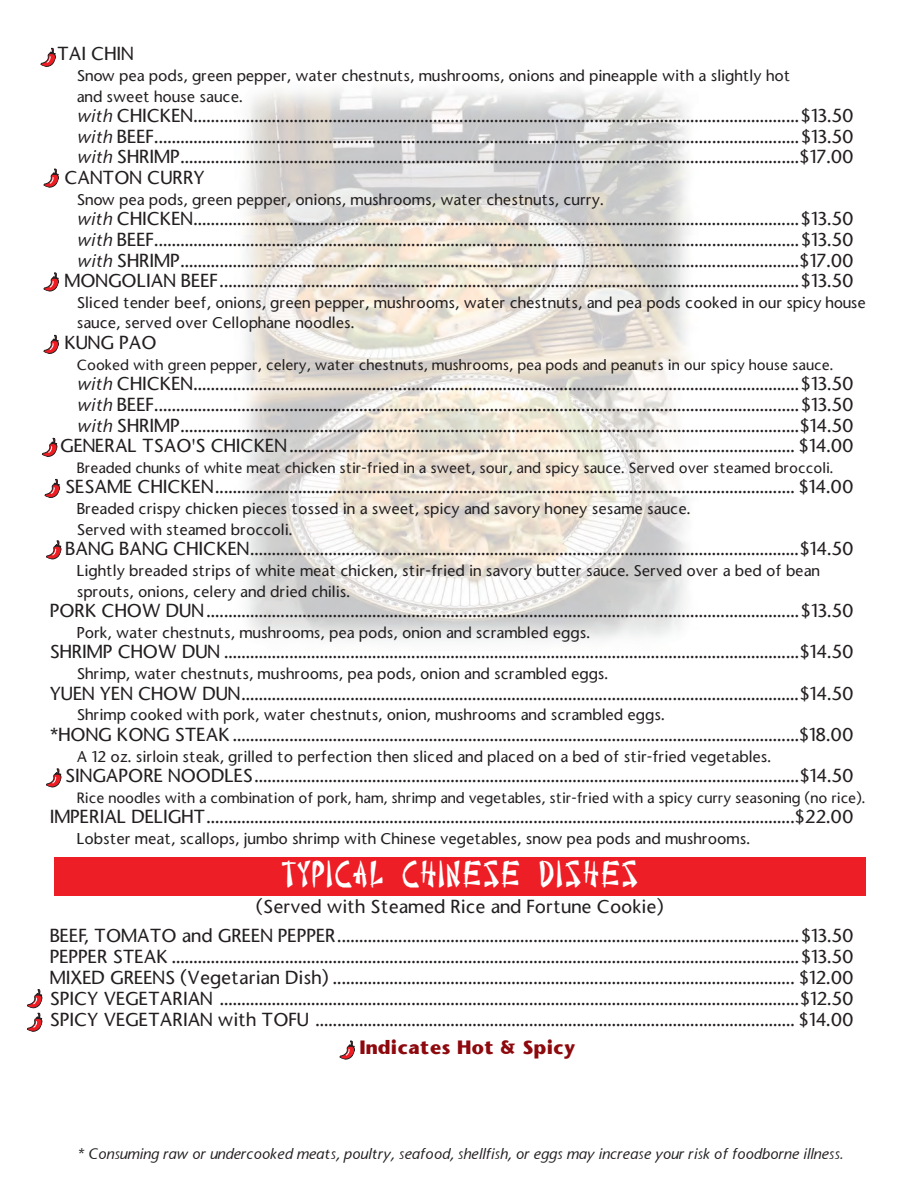
<style>
.page{position:relative;width:918px;height:1188px;background:#fff}
.page>*{position:absolute;margin:0;border:0;box-sizing:border-box;transform-origin:0 0}
.t1{font:27px "Chinese Takeaway";letter-spacing:.1em;color:#fff}
.t2{font:500 18px/20.7px "Stone Sans";color:#231f20;text-align:right}
.t3{font:700 18px "Stone Sans";color:#8d090d}
.t4{font:500 15px/20.7px "Stone Sans";color:#231f20}
.t5{font:italic 500 15px "Stone Sans";color:#231f20}
.t6{font:500 14.25px "Stone Sans";color:#231f20}
.s1{font-style:italic}
</style>
<div class="page">
<img style="left:245px;top:89px;width:444px;height:552px">
<div style="left:54px;top:857px;width:811px;height:38px;background:#ed1e26"></div>
<svg style="left:42px;top:437px;width:16px;height:20px"></svg>
<svg style="left:43px;top:334px;width:16px;height:20px"></svg>
<svg style="left:43px;top:272px;width:16px;height:20px"></svg>
<svg style="left:43px;top:168px;width:16px;height:20px"></svg>
<svg style="left:40px;top:47px;width:16px;height:20px"></svg>
<svg style="left:339px;top:1040px;width:16px;height:20px"></svg>
<svg style="left:44px;top:478px;width:16px;height:20px"></svg>
<svg style="left:46px;top:768px;width:16px;height:20px"></svg>
<svg style="left:46px;top:540px;width:16px;height:20px"></svg>
<svg style="left:27px;top:989px;width:16px;height:43px"></svg>
<p class="t2" style="left:57px;top:44px;width:78px">TAI CHIN</p>
<p class="t4" style="left:77px;top:65px;width:715px">Snow pea pods, green pepper, water chestnuts, mushrooms, onions and pineapple with a slightly hot and sweet house sauce.</p>
<p class="t2" style="left:77px;top:105px;width:779px"><span class="s1">with</span> CHICKEN...........................................................................................................................................$13.50</p>
<p class="t2" style="left:77px;top:126px;width:779px"><span class="s1">with</span> BEEF....................................................................................................................................................$13.50</p>
<p class="t2" style="left:77px;top:147px;width:779px"><span class="s1">with</span> SHRIMP..............................................................................................................................................$17.00</p>
<p class="t2" style="left:64px;top:167px;width:142px">CANTON CURRY</p>
<p class="t4" style="left:77px;top:189px;width:529px">Snow pea pods, green pepper, onions, mushrooms, water chestnuts, curry.</p>
<p class="t2" style="left:64px;top:209px;width:791px"><span class="s1">with</span> CHICKEN...........................................................................................................................................$13.50 <span class="s1">with</span> BEEF....................................................................................................................................................$13.50 <span class="s1">with</span> SHRIMP..............................................................................................................................................$17.00<br>MONGOLIAN BEEF.....................................................................................................................................$13.50</p>
<p class="t4" style="left:77px;top:292px;width:791px">Sliced tender beef, onions, green pepper, mushrooms, water chestnuts, and pea pods cooked in our spicy house sauce, served over Cellophane noodles.</p>
<p class="t2" style="left:64px;top:332px;width:94px">KUNG PAO</p>
<p class="t6" style="left:77px;top:355px;width:758px">Cooked with green pepper, celery, water chestnuts, mushrooms, pea pods and peanuts in our spicy house sauce.</p>
<p class="t2" style="left:60px;top:374px;width:795px"><span class="s1">with</span> CHICKEN...........................................................................................................................................$13.50 <span class="s1">with</span> BEEF....................................................................................................................................................$13.50 <span class="s1">with</span> SHRIMP..............................................................................................................................................$14.50<br>GENERAL TSAO'S CHICKEN.................................................................................................................... $14.00</p>
<p class="t6" style="left:77px;top:459px;width:758px">Breaded chunks of white meat chicken stir-fried in a sweet, sour, and spicy sauce. Served over steamed broccoli.</p>
<p class="t2" style="left:65px;top:477px;width:790px">SESAME CHICKEN..................................................................................................................................... $14.00</p>
<p class="t4" style="left:77px;top:498px;width:615px">Breaded crispy chicken pieces tossed in a sweet, spicy and savory honey sesame sauce.<br>Served with steamed broccoli.</p>
<p class="t2" style="left:65px;top:539px;width:790px">BANG BANG CHICKEN..............................................................................................................................$14.50</p>
<p class="t4" style="left:77px;top:560px;width:745px">Lightly breaded strips of white meat chicken, stir-fried in savory butter sauce. Served over a bed of bean sprouts, onions, celery and dried chilis.</p>
<p class="t2" style="left:50px;top:600px;width:806px">PORK CHOW DUN........................................................................................................................................$13.50</p>
<p class="t4" style="left:77px;top:622px;width:515px">Pork, water chestnuts, mushrooms, pea pods, onion and scrambled eggs.</p>
<p class="t2" style="left:50px;top:642px;width:806px">SHRIMP CHOW DUN ....................................................................................................................................$14.50</p>
<p class="t4" style="left:77px;top:663px;width:533px">Shrimp, water chestnuts, mushrooms, pea pods, onion and scrambled eggs.</p>
<p class="t2" style="left:50px;top:683px;width:805px">YUEN YEN CHOW DUN................................................................................................................................$14.50</p>
<p class="t4" style="left:77px;top:705px;width:590px">Shrimp cooked with pork, water chestnuts, onion, mushrooms and scrambled eggs.</p>
<p class="t2" style="left:50px;top:724px;width:806px">*HONG KONG STEAK ..................................................................................................................................$18.00</p>
<p class="t4" style="left:77px;top:746px;width:696px">A 12 oz. sirloin steak, grilled to perfection then sliced and placed on a bed of stir-fried vegetables.</p>
<p class="t2" style="left:65px;top:765px;width:790px">SINGAPORE NOODLES.............................................................................................................................$14.50</p>
<p class="t6" style="left:77px;top:789px;width:790px">Rice noodles with a combination of pork, ham, shrimp and vegetables, stir-fried with a spicy curry seasoning (no rice).</p>
<p class="t2" style="left:50px;top:807px;width:806px">IMPERIAL DELIGHT.......................................................................................................................................$22.00</p>
<p class="t4" style="left:77px;top:829px;width:675px">Lobster meat, scallops, jumbo shrimp with Chinese vegetables, snow pea pods and mushrooms.</p>
<h1 class="t1" style="left:282px;top:860px;width:357px">TYPICAL CHINESE DISHES</h1>
<p class="t2" style="left:50px;top:893px;width:806px;line-height:28.5px;text-align:left;text-indent:206px">(Served with Steamed Rice and Fortune Cookie)<br>BEEF, TOMATO and GREEN PEPPER..........................................................................................................$13.50</p>
<p class="t2" style="left:50px;top:946px;width:806px;text-align:justify">PEPPER STEAK ................................................................................................................................................$13.50<br>MIXED GREENS (Vegetarian Dish) .......................................................................................................... $12.00<br>SPICY VEGETARIAN .....................................................................................................................................$12.50<br>SPICY VEGETARIAN with TOFU .............................................................................................................. $14.00</p>
<p class="t3" style="left:359px;top:1036px;width:218px">Indicates Hot &amp; Spicy</p>
<p class="t5" style="left:77px;top:1145px;width:767px">* Consuming raw or undercooked meats, poultry, seafood, shellfish, or eggs may increase your risk of foodborne illness.</p>
</div>
